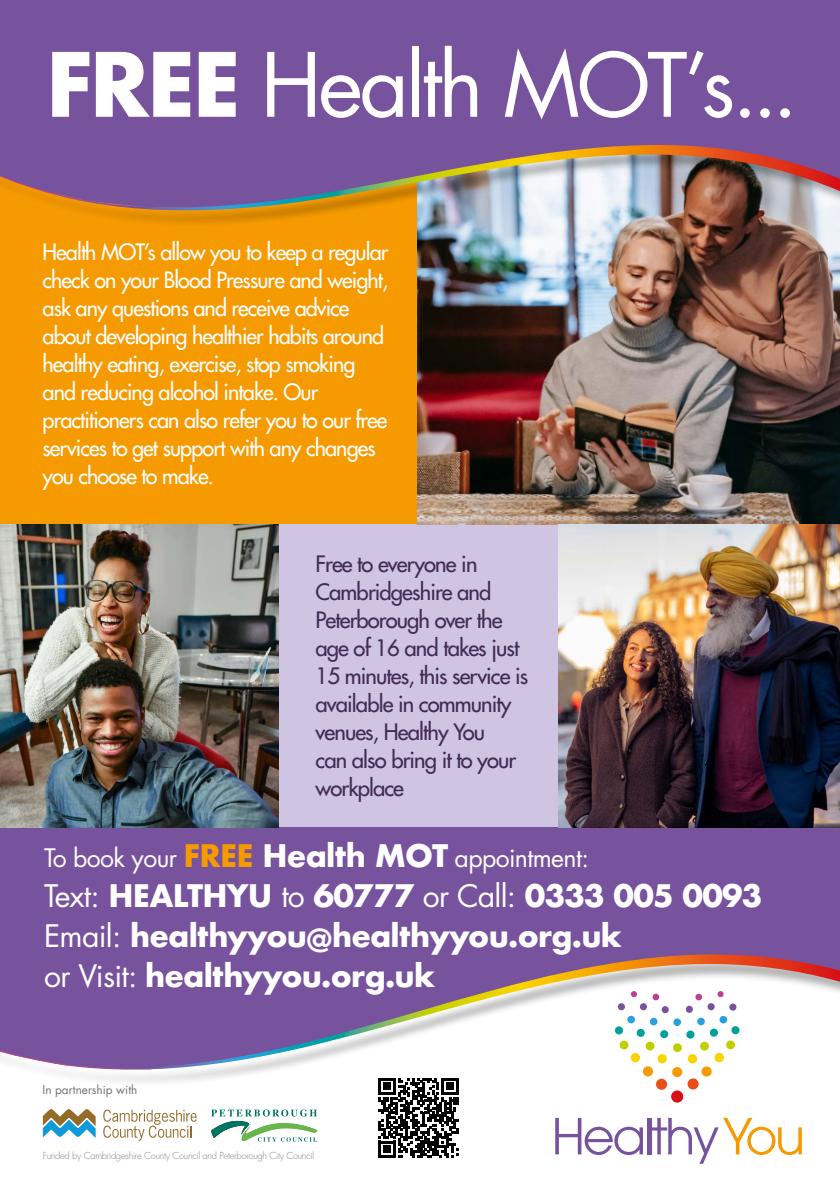
<style>
.page{position:relative;width:840px;height:1191px;background:#fff}
.page>*{position:absolute;margin:0;border:0;box-sizing:border-box;transform-origin:0 0}
.t1{font:86px "Futura";letter-spacing:-.04em;color:#fff}
.t2{font:700 30.2px/40px "Futura";letter-spacing:-.025em;color:#fff}
.t3{font:24.8px "Futura";letter-spacing:-.025em;color:#fff}
.t4{font:22px/28px "Futura";letter-spacing:-.04em;color:#fff}
.t5{font:22px/28px "Futura";letter-spacing:-.04em;color:#422b54}
.t6{font:11.8px "Futura";color:#727271}
.t7{font:300 9.4px "Futura";letter-spacing:-.035em;color:#878787}
.s1{font-weight:700}
.s2{font-weight:700;font-size:30.2px;color:#f59a00}
.s3{font-weight:700;font-size:30.2px}
.s4{font-weight:400}
</style>
<div class="page">
<div style="left:0;top:404px;width:559px;height:427px;background:#cfc4e2"></div>
<div style="left:0;top:142px;width:839px;height:382px;background:#f59a00"></div>
<img style="left:417px;top:227px;width:422px;height:297px">
<div style="left:0;top:0;width:839px;height:144px;background:#77529d"></div>
<div style="left:0;top:849px;width:839px;height:105px;background:#77529d"></div>
<svg style="left:0;top:954px;width:839px;height:125px"></svg>
<svg style="left:555px;top:1117px;width:87px;height:38px"></svg>
<div style="left:646px;top:1117px;width:5px;height:37px;background:#77529d"></div>
<svg style="left:651px;top:1117px;width:150px;height:46px"></svg>
<svg style="left:670px;top:1090px;width:13px;height:12px"></svg>
<div style="left:687px;top:1078px;width:11px;height:11px;background:#e94e1b;border-radius:50%"></div>
<svg style="left:655px;top:1078px;width:11px;height:11px"></svg>
<div style="left:671px;top:1067px;width:11px;height:10px;background:#f59a00;border-radius:50%"></div>
<svg style="left:642px;top:1066px;width:10px;height:10px"></svg>
<div style="left:701px;top:1066px;width:10px;height:10px;background:#f59a00;border-radius:50%"></div>
<svg style="left:714px;top:1052px;width:9px;height:10px"></svg>
<div style="left:687px;top:1054px;width:9px;height:9px;background:#fad400;border-radius:50%"></div>
<div style="left:657px;top:1054px;width:9px;height:9px;background:#fad400;border-radius:50%"></div>
<div style="left:645px;top:1041px;width:9px;height:9px;background:#bed000;border-radius:50%"></div>
<svg style="left:672px;top:1043px;width:9px;height:9px"></svg>
<svg style="left:699px;top:1041px;width:9px;height:9px"></svg>
<div style="left:686px;top:1030px;width:8px;height:8px;background:#00a19a;border-radius:50%"></div>
<div style="left:709px;top:1028px;width:8px;height:8px;background:#00a19a;border-radius:50%"></div>
<svg style="left:659px;top:1030px;width:9px;height:8px"></svg>
<svg style="left:636px;top:1028px;width:8px;height:9px"></svg>
<svg style="left:614px;top:1026px;width:8px;height:8px"></svg>
<div style="left:619px;top:1040px;width:9px;height:9px;background:#bed000;border-radius:50%"></div>
<div style="left:731px;top:1026px;width:8px;height:8px;background:#00a19a;border-radius:50%"></div>
<svg style="left:725px;top:1040px;width:9px;height:9px"></svg>
<div style="left:719px;top:1016px;width:7px;height:7px;background:#28a2dc;border-radius:50%"></div>
<svg style="left:696px;top:1017px;width:8px;height:8px"></svg>
<div style="left:673px;top:1018px;width:7px;height:8px;background:#28a2dc;border-radius:50%"></div>
<svg style="left:649px;top:1017px;width:8px;height:8px"></svg>
<div style="left:627px;top:1015px;width:7px;height:8px;background:#28a2dc;border-radius:50%"></div>
<div style="left:617px;top:1003px;width:7px;height:7px;background:#77529d;border-radius:50%"></div>
<div style="left:639px;top:1003px;width:7px;height:7px;background:#77529d;border-radius:50%"></div>
<div style="left:661px;top:1006px;width:7px;height:7px;background:#77529d;border-radius:50%"></div>
<div style="left:685px;top:1005px;width:7px;height:7px;background:#77529d;border-radius:50%"></div>
<div style="left:707px;top:1003px;width:7px;height:7px;background:#77529d;border-radius:50%"></div>
<div style="left:729px;top:1003px;width:7px;height:7px;background:#77529d;border-radius:50%"></div>
<div style="left:695px;top:993px;width:6px;height:7px;background:#be3e8f;border-radius:50%"></div>
<svg style="left:717px;top:991px;width:6px;height:6px"></svg>
<svg style="left:630px;top:991px;width:6px;height:6px"></svg>
<div style="left:652px;top:993px;width:6px;height:7px;background:#be3e8f;border-radius:50%"></div>
<div style="left:630px;top:1053px;width:9px;height:9px;background:#fad400;border-radius:50%"></div>
<div style="left:0;top:827px;width:839px;height:22px;background:#77529d"></div>
<svg style="left:103px;top:1109px;width:94px;height:31px"></svg>
<svg style="left:43px;top:1109px;width:53px;height:29px"></svg>
<svg style="left:211px;top:1109px;width:106px;height:32px"></svg>
<div style="left:0;top:147px;width:839px;height:80px;background:#000;opacity:.32"></div>
<img style="left:0;top:144px;width:839px;height:73px">
<img style="left:0;top:524px;width:278px;height:303px">
<img style="left:558px;top:524px;width:281px;height:303px">
<svg style="left:378px;top:1077px;width:80px;height:80px"></svg>
<h1 class="t1" style="left:45px;top:26px;width:754px"><span class="s1">FREE</span> Health MOT’s...</h1>
<p class="t4" style="left:43px;top:238px;width:347px">Health MOT’s allow you to keep a regular check on your Blood Pressure and weight, ask any questions and receive advice about developing healthier habits around healthy eating, exercise, stop smoking and reducing alcohol intake. Our practitioners can also refer you to our free services to get support with any changes you choose to make.</p>
<p class="t5" style="left:315px;top:550px;width:214px">Free to everyone in<br>Cambridgeshire and<br>Peterborough over the age of 16 and takes just<br>15 minutes, this service is available in community venues, Healthy You<br>can also bring it to your workplace</p>
<p class="t3" style="left:44px;top:840px;width:546px">To book your <span class="s2">FREE</span> <span class="s3">Health MOT</span> appointment:</p>
<h2 class="t2" style="left:44px;top:875px;width:719px"><span class="s4">Text:</span> HEALTHYU <span class="s4">to</span> 60777 <span class="s4">or Call:</span> 0333 005 0093<br><span class="s4">Email:</span> healthyyou@healthyyou.org.uk<br><span class="s4">or Visit:</span> healthyyou.org.uk</h2>
<p class="t6" style="left:43px;top:1081px;width:96px">In partnership with</p>
<p class="t7" style="left:43px;top:1149px;width:273px">Funded by Cambridgeshire County Council and Peterborough City Council</p>
</div>
